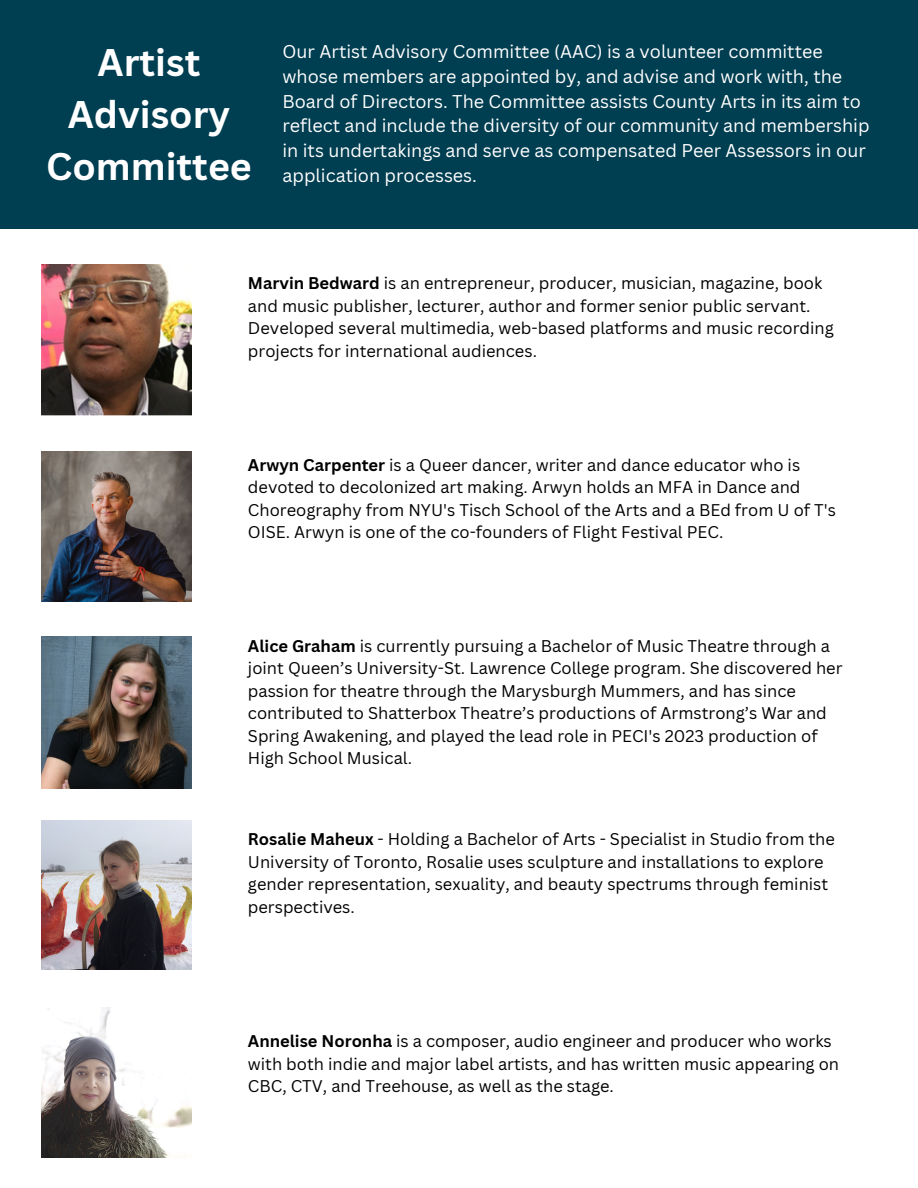
<style>
.page{position:relative;width:918px;height:1188px;background:#fff}
.page>*{position:absolute;margin:0;border:0;box-sizing:border-box;transform-origin:0 0}
.t1{font:700 37.5px/51.8px "Canva Sans";color:#fff;text-align:center}
.t2{font:18px/24.8px "Canva Sans";color:#fff}
.t3{font:16.5px/22.5px "Canva Sans";color:#000}
.s1{font-weight:700}
</style>
<div class="page">
<div style="left:0;top:0;width:918px;height:229px;background:#003e51"></div>
<img style="left:41px;top:264px;width:151px;height:151px">
<img style="left:41px;top:637px;width:151px;height:152px">
<img style="left:41px;top:820px;width:151px;height:150px">
<img style="left:41px;top:1008px;width:151px;height:150px">
<img style="left:41px;top:452px;width:151px;height:149px">
<p class="t1" style="left:46px;top:36px;width:207px">Artist<br>Advisory<br>Committee</p>
<p class="t2" style="left:282px;top:39px;width:589px">Our Artist Advisory Committee (AAC) is a volunteer committee whose members are appointed by, and advise and work with, the Board of Directors. The Committee assists County Arts in its aim to reflect and include the diversity of our community and membership in its undertakings and serve as compensated Peer Assessors in our application processes.</p>
<p class="t3" style="left:248px;top:272px;width:587px"><span class="s1">Marvin Bedward</span> is an entrepreneur, producer, musician, magazine, book and music publisher, lecturer, author and former senior public servant.<br>Developed several multimedia, web-based platforms and music recording projects for international audiences.</p>
<p class="t3" style="left:248px;top:453px;width:590px"><span class="s1">Arwyn Carpenter</span> is a Queer dancer, writer and dance educator who is devoted to decolonized art making. Arwyn holds an MFA in Dance and Choreography from NYU's Tisch School of the Arts and a BEd from U of T's OISE. Arwyn is one of the co-founders of Flight Festival PEC.</p>
<p class="t3" style="left:248px;top:634px;width:596px"><span class="s1">Alice Graham</span> is currently pursuing a Bachelor of Music Theatre through a joint Queen’s University-St. Lawrence College program. She discovered her passion for theatre through the Marysburgh Mummers, and has since contributed to Shatterbox Theatre’s productions of Armstrong’s War and Spring Awakening, and played the lead role in PECI's 2023 production of High School Musical.</p>
<p class="t3" style="left:248px;top:828px;width:589px"><span class="s1">Rosalie Maheux</span> - Holding a Bachelor of Arts - Specialist in Studio from the University of Toronto, Rosalie uses sculpture and installations to explore gender representation, sexuality, and beauty spectrums through feminist perspectives.</p>
<p class="t3" style="left:248px;top:1030px;width:593px"><span class="s1">Annelise Noronha</span> is a composer, audio engineer and producer who works with both indie and major label artists, and has written music appearing on<br>CBC, CTV, and Treehouse, as well as the stage.</p>
</div>
